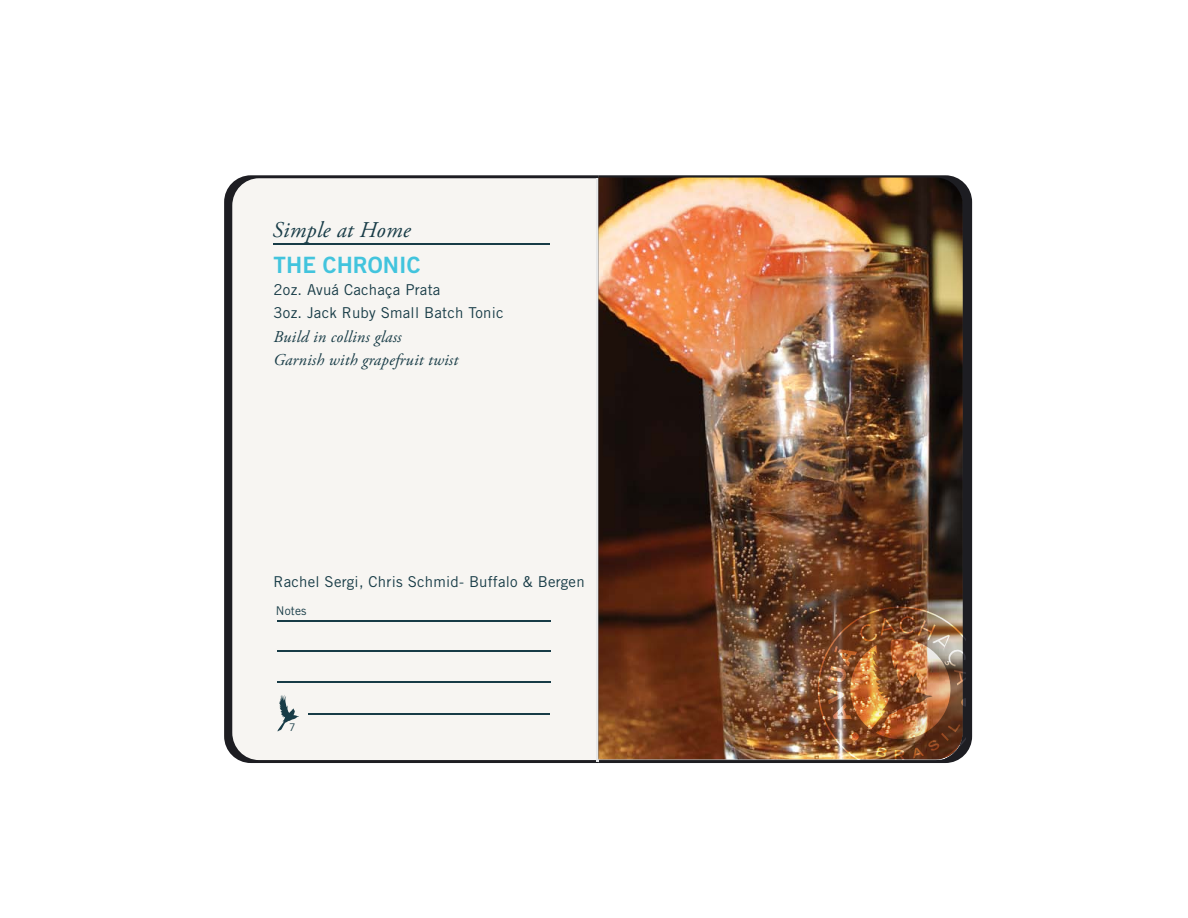
<style>
.page{position:relative;width:1188px;height:918px;background:#fff}
.page>*{position:absolute;margin:0;border:0;box-sizing:border-box;transform-origin:0 0}
.t1{font:italic 22.5px "Adobe Garamond Pro";letter-spacing:.015em;color:#183c47}
.t2{font:22.5px "Trade Gothic LT Std Bd 2";color:#42c4dd}
.t3{font:italic 16.5px/23.5px "Adobe Garamond Pro";letter-spacing:.015em;color:#183c47}
.t4{font:15px/23.5px "Trade Gothic LT Std";letter-spacing:.015em;color:#183c47}
.t5{font:12px "Trade Gothic LT Std";letter-spacing:.015em;color:#183c47}
.t6{font:10.5px "Trade Gothic LT Std";color:#183c47}
</style>
<div class="page">
<svg style="left:598px;top:175px;width:374px;height:588px;background:#2b2a2e"></svg>
<svg style="left:224px;top:175px;width:374px;height:588px;background:#2d2d31"></svg>
<div style="left:232px;top:178px;width:730px;height:582px;background:#f7f5f2;border-radius:27px"></div>
<hr style="left:596px;top:178px;width:3px;height:584px;background:#e6e7e8">
<hr style="left:274px;top:243px;width:276px;height:1px;background:#183c47">
<hr style="left:277px;top:620px;width:273px;height:1px;background:#183c47">
<hr style="left:277px;top:650px;width:273px;height:1px;background:#183c47">
<hr style="left:277px;top:681px;width:273px;height:1px;background:#183c47">
<hr style="left:308px;top:714px;width:242px;height:1px;background:#183c47">
<svg style="left:277px;top:695px;width:22px;height:36px"></svg>
<img style="left:599px;top:178px;width:364px;height:581px">
<img style="left:818px;top:606px;width:147px;height:154px">
<h1 class="t1" style="left:272px;top:216px;width:140px">Simple at Home</h1>
<h1 class="t2" style="left:274px;top:251px;width:148px">THE CHRONIC</h1>
<p class="t4" style="left:274px;top:277px;width:232px">2oz. Avuá Cachaça Prata<br>3oz. Jack Ruby Small Batch Tonic</p>
<p class="t3" style="left:274px;top:325px;width:186px">Build in collins glass<br>Garnish with grapefruit twist</p>
<p class="t4" style="left:274px;top:570px;width:313px">Rachel Sergi, Chris Schmid- Buffalo &amp; Bergen</p>
<p class="t5" style="left:276px;top:604px;width:32px">Notes</p>
<p class="t6" style="left:289px;top:721px;width:8px">7</p>
</div>
